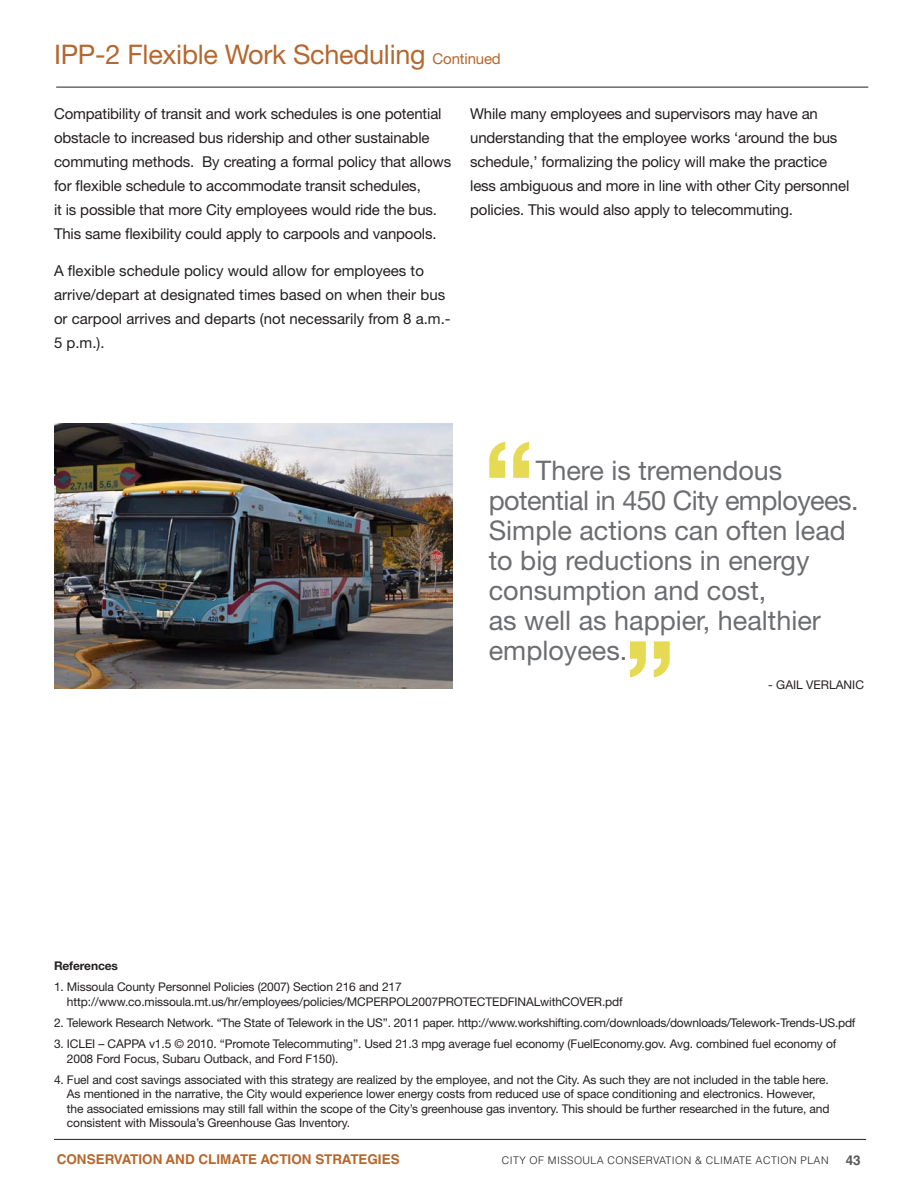
<style>
.page{position:relative;width:918px;height:1188px;background:#fff}
.page>*{position:absolute;margin:0;border:0;box-sizing:border-box;transform-origin:0 0}
.t1{font:27px/30px "Helvetica Neue LT Std";color:#6c6d70}
.t2{font:27px "Helvetica Neue LT Std";letter-spacing:-.01em;color:#b5672d}
.t3{font:15px/24px "Helvetica Neue LT Std";letter-spacing:-.01em;color:#231f20}
.t4{font:700 13.5px "Helvetica LT Std";color:#b5672d}
.t5{font:700 13.5px "Helvetica LT Std";color:#57585a}
.t6{font:12px/14.4px "Helvetica Neue LT Std";letter-spacing:-.01em;color:#231f20}
.t7{font:700 12px "Helvetica Neue LT Std";color:#231f20}
.t8{font:300 10.5px "Helvetica LT Std";letter-spacing:.04em;color:#231f20}
.s1{font-size:15px}
</style>
<div class="page">
<hr style="left:54px;top:1139px;width:812px;height:1px;background:#231f20">
<hr style="left:56px;top:87px;width:812px;height:1px;background:#231f20">
<svg style="left:630px;top:641px;width:40px;height:36px"></svg>
<svg style="left:489px;top:442px;width:40px;height:36px"></svg>
<img style="left:54px;top:424px;width:398px;height:264px">
<h1 class="t2" style="left:54px;top:38px;width:448px">IPP-2 Flexible Work Scheduling <span class="s1">Continued</span></h1>
<p class="t3" style="left:54px;top:101px;width:399px">Compatibility of transit and work schedules is one potential obstacle to increased bus ridership and other sustainable commuting methods. By creating a formal policy that allows for flexible schedule to accommodate transit schedules,<br>it is possible that more City employees would ride the bus.<br>This same flexibility could apply to carpools and vanpools.</p>
<p class="t3" style="left:54px;top:259px;width:398px">A flexible schedule policy would allow for employees to arrive/depart at designated times based on when their bus or carpool arrives and departs (not necessarily from 8 a.m.- 5 p.m.).</p>
<p class="t3" style="left:470px;top:101px;width:381px">While many employees and supervisors may have an understanding that the employee works ‘around the bus schedule,’ formalizing the policy will make the practice less ambiguous and more in line with other City personnel policies. This would also apply to telecommuting.</p>
<h1 class="t1" style="left:489px;top:455px;width:371px;text-indent:47px">There is tremendous potential in 450 City employees.<br>Simple actions can often lead to big reductions in energy consumption and cost,<br>as well as happier, healthier employees.</h1>
<p class="t6" style="left:768px;top:677px;width:24px">- Gail</p>
<p class="t6" style="left:806px;top:677px;width:16px">Verlanic</p>
<p class="t7" style="left:54px;top:959px;width:66px">References</p>
<p class="t6" style="left:67px;top:980px;width:557px;text-indent:-13px">1. Missoula County Personnel Policies (2007) Section 216 and 217 http://www.co.missoula.mt.us/hr/employees/policies/MCPERPOL2007PROTECTEDFINALwithCOVER.pdf</p>
<p class="t6" style="left:54px;top:1015px;width:803px">2. Telework Research Network. “The State of Telework in the US”. 2011 paper. http://www.workshifting.com/downloads/downloads/Telework-Trends-US.pdf</p>
<p class="t6" style="left:67px;top:1037px;width:771px;text-indent:-13px">3. ICLEI – CAPPA v1.5 © 2010. “Promote Telecommuting”. Used 21.3 mpg average fuel economy (FuelEconomy.gov. Avg. combined fuel economy of<br>2008 Ford Focus, Subaru Outback, and Ford F150).</p>
<p class="t6" style="left:67px;top:1072px;width:764px;text-indent:-13px">4. Fuel and cost savings associated with this strategy are realized by the employee, and not the City. As such they are not included in the table here.<br>As mentioned in the narrative, the City would experience lower energy costs from reduced use of space conditioning and electronics. H owever, the associated emissions may still fall within the scope of the City’s greenhouse gas inventory. This should be further researched in the future, and consistent with Missoula’s Greenhouse Gas Inventory.</p>
<p class="t4" style="left:57px;top:1151px;width:344px">CONSERVATION AND CLIMATE ACTION STRATEGIES</p>
<p class="t8" style="left:502px;top:1154px;width:328px">CITY OF MISSOULA CONSERVATION &amp; CLIMATE ACTION PLAN</p>
<p class="t5" style="left:846px;top:1152px;width:17px">43</p>
</div>
